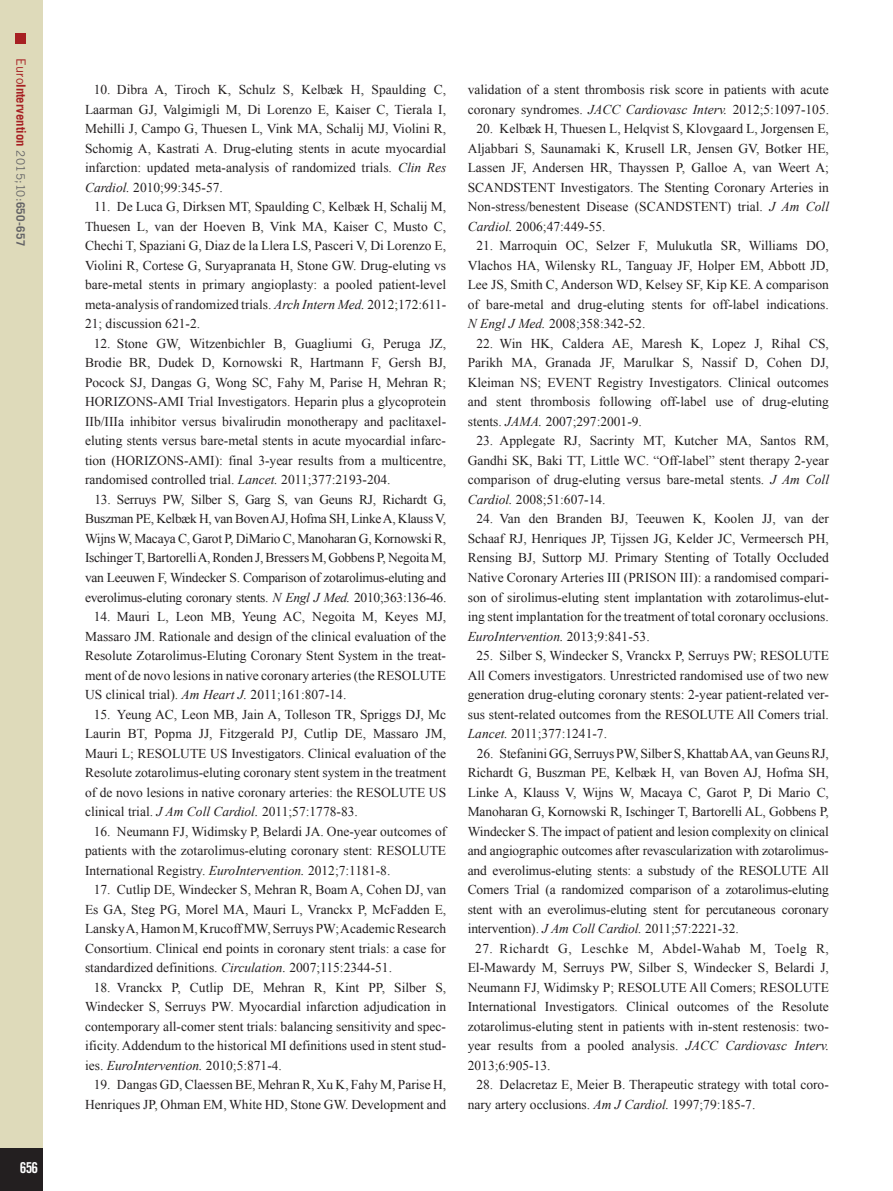
<style>
.page{position:relative;width:893px;height:1191px;background:#fff}
.page>*{position:absolute;margin:0;border:0;box-sizing:border-box;transform-origin:0 0}
.t1{font:15px "+TPOMPO Trade Gothic LT Std Bd Cn 20";color:#fff}
.t2{font:13.5px/19.5px "+LKLAFT Times New Roman";color:#231f20;text-align:justify}
.t3{font:italic 13.5px "+LEHDSE Times New Roman";color:#231f20}
.t4{font:700 12.75px "+GFWESX Trade Gothic LT Std";color:#a72023}
.s1{font-family:"+VAPLLA Trade Gothic LT Std";font-weight:400}
.s2{font-family:"+VAPLLA Trade Gothic LT Std";font-weight:400;font-size:11.7px;color:#636366}
.s3{font-size:11.7px;color:#636366}
.s4{font-family:"+LEHDSE Times New Roman";font-style:italic}
.s5{font-family:"+LKLAFT Times New Roman";font-style:normal}
</style>
<div class="page">
<div style="left:0;top:0;width:43px;height:1191px;background:#dedaba"></div>
<div style="left:0;top:1148px;width:43px;height:43px;background:#231f20"></div>
<div style="left:16px;top:34px;width:10px;height:10px;background:#a72023"></div>
<p class="t4" style="left:26px;top:58px;width:189px;rotate:90deg"><span class="s1">Euro</span>Intervention <span class="s2">2015;10:</span><span class="s3">650-657</span></p>
<p class="t1" style="left:20px;top:1162px;width:20px">656</p>
<p class="t2" style="left:85px;top:81px;width:363px;text-indent:9px">10. Dibra A, Tiroch K, Schulz S, Kelbæk H, Spaulding C, Laarman GJ, Valgimigli M, Di Lorenzo E, Kaiser C, Tierala I, Mehilli J, Campo G, Thuesen L, Vink MA, Schalij MJ, Violini R, Schomig A, Kastrati A. Drug-eluting stents in acute myocardial infarction: updated meta-analysis of randomized trials. <span class="s4">Clin Res Cardiol.</span> 2010;99:345-57.</p>
<p class="t2" style="left:85px;top:198px;width:363px;text-indent:9px">11. De Luca G, Dirksen MT, Spaulding C, Kelbæk H, Schalij M, Thuesen L, van der Hoeven B, Vink MA, Kaiser C, Musto C, Chechi T, Spaziani G, Diaz de la Llera LS, Pasceri V, Di Lorenzo E, Violini R, Cortese G, Suryapranata H, Stone GW. Drug-eluting vs bare-metal stents in primary angioplasty: a pooled patient-level meta-analysis of randomized trials. <span class="s4">Arch Intern Med.</span> 2012;172:611- 21; discussion 621-2.</p>
<p class="t2" style="left:85px;top:335px;width:363px;text-indent:9px">12. Stone GW, Witzenbichler B, Guagliumi G, Peruga JZ, Brodie BR, Dudek D, Kornowski R, Hartmann F, Gersh BJ, Pocock SJ, Dangas G, Wong SC, Fahy M, Parise H, Mehran R; HORIZONS-AMI Trial Investigators. Heparin plus a glycoprotein IIb/IIIa inhibitor versus bivalirudin monotherapy and paclitaxel&shy;eluting stents versus bare-metal stents in acute myocardial infarc&shy;tion (HORIZONS-AMI): final 3-year results from a multicentre, randomised controlled trial. <span class="s4">Lancet.</span> 2011;377:2193-204.</p>
<p class="t2" style="left:85px;top:491px;width:363px;text-indent:9px">13. Serruys PW, Silber S, Garg S, van Geuns RJ, Richardt G, Buszman PE, Kelbæk H, van Boven AJ, Hofma SH, Linke A, Klauss V, Wijns W, Macaya C, Garot P, DiMario C, Manoharan G, Kornowski R, Ischinger T, Bartorelli A, Ronden J, Bressers M, Gobbens P, Negoita M, van Leeuwen F, Windecker S. Comparison of zotarolimus-eluting and everolimus-eluting coronary stents. <span class="s4">N Engl J Med.</span> 2010;363:136-46.</p>
<p class="t2" style="left:85px;top:608px;width:363px;text-indent:9px">14. Mauri L, Leon MB, Yeung AC, Negoita M, Keyes MJ, Massaro JM. Rationale and design of the clinical evaluation of the Resolute Zotarolimus-Eluting Coronary Stent System in the treat&shy;ment of de novo lesions in native coronary arteries (the RESOLUTE US clinical trial). <span class="s4">Am Heart J.</span> 2011;161:807-14.</p>
<p class="t2" style="left:85px;top:705px;width:363px;text-indent:9px">15. Yeung AC, Leon MB, Jain A, Tolleson TR, Spriggs DJ, Mc Laurin BT, Popma JJ, Fitzgerald PJ, Cutlip DE, Massaro JM, Mauri L; RESOLUTE US Investigators. Clinical evaluation of the Resolute zotarolimus-eluting coronary stent system in the treatment of de novo lesions in native coronary arteries: the RESOLUTE US clinical trial. <span class="s4">J Am Coll Cardiol.</span> 2011;57:1778-83.</p>
<p class="t2" style="left:85px;top:822px;width:363px;text-indent:9px">16. Neumann FJ, Widimsky P, Belardi JA. One-year outcomes of patients with the zotarolimus-eluting coronary stent: RESOLUTE International Registry. <span class="s4">EuroIntervention.</span> 2012;7:1181-8.</p>
<p class="t2" style="left:85px;top:881px;width:363px;text-indent:9px">17. Cutlip DE, Windecker S, Mehran R, Boam A, Cohen DJ, van Es GA, Steg PG, Morel MA, Mauri L, Vranckx P, McFadden E, Lansky A, Hamon M, Krucoff MW, Serruys PW; Academic Research Consortium. Clinical end points in coronary stent trials: a case for standardized definitions. <span class="s4">Circulation.</span> 2007;115:2344-51.</p>
<p class="t2" style="left:85px;top:978px;width:363px;text-indent:9px">18. Vranckx P, Cutlip DE, Mehran R, Kint PP, Silber S, Windecker S, Serruys PW. Myocardial infarction adjudication in contemporary all-comer stent trials: balancing sensitivity and spec&shy;ificity. Addendum to the historical MI definitions used in stent stud&shy;ies. <span class="s4">EuroIntervention.</span> 2010;5:871-4.</p>
<p class="t2" style="left:85px;top:1076px;width:363px;text-align:right">19. Dangas GD, Claessen BE, Mehran R, Xu K, Fahy M, Parise H,<br>Henriques JP, Ohman EM, White HD, Stone GW. Development and</p>
<p class="t2" style="left:468px;top:81px;width:363px">validation of a stent thrombosis risk score in patients with acute coronary syndromes. <span class="s4">JACC Cardiovasc Interv.</span> 2012;5:1097-105.</p>
<p class="t2" style="left:468px;top:120px;width:363px;text-indent:9px">20. Kelbæk H, Thuesen L, Helqvist S, Klovgaard L, Jorgensen E, Aljabbari S, Saunamaki K, Krusell LR, Jensen GV, Botker HE, Lassen JF, Andersen HR, Thayssen P, Galloe A, van Weert A; SCANDSTENT Investigators. The Stenting Coronary Arteries in Non-stress/benestent Disease (SCANDSTENT) trial. <span class="s4">J Am Coll Cardiol.</span> 2006;47:449-55.</p>
<p class="t2" style="left:468px;top:237px;width:363px;text-indent:9px">21. Marroquin OC, Selzer F, Mulukutla SR, Williams DO, Vlachos HA, Wilensky RL, Tanguay JF, Holper EM, Abbott JD, Lee JS, Smith C, Anderson WD, Kelsey SF, Kip KE. A comparison of bare-metal and drug-eluting stents for off-label indications.<br><span class="s4">N Engl J Med.</span> 2008;358:342-52.</p>
<p class="t2" style="left:468px;top:335px;width:363px;text-indent:9px">22. Win HK, Caldera AE, Maresh K, Lopez J, Rihal CS, Parikh MA, Granada JF, Marulkar S, Nassif D, Cohen DJ, Kleiman NS; EVENT Registry Investigators. Clinical outcomes and stent thrombosis following off-label use of drug-eluting stents. <span class="s4">JAMA.</span> 2007;297:2001-9.</p>
<p class="t2" style="left:468px;top:432px;width:363px;text-indent:9px">23. Applegate RJ, Sacrinty MT, Kutcher MA, Santos RM, Gandhi SK, Baki TT, Little WC. “Off-label” stent therapy 2-year comparison of drug-eluting versus bare-metal stents. <span class="s4">J Am Coll Cardiol.</span> 2008;51:607-14.</p>
<p class="t2" style="left:468px;top:510px;width:363px;text-indent:9px">24. Van den Branden BJ, Teeuwen K, Koolen JJ, van der Schaaf RJ, Henriques JP, Tijssen JG, Kelder JC, Vermeersch PH, Rensing BJ, Suttorp MJ. Primary Stenting of Totally Occluded Native Coronary Arteries III (PRISON III): a randomised compari&shy;son of sirolimus-eluting stent implantation with zotarolimus-elut&shy;ing stent implantation for the treatment of total coronary occlusions.</p>
<p class="t3" style="left:468px;top:631px;width:183px">EuroIntervention. <span class="s5">2013;9:841-53.</span></p>
<p class="t2" style="left:468px;top:647px;width:363px;text-indent:9px">25. Silber S, Windecker S, Vranckx P, Serruys PW; RESOLUTE All Comers investigators. Unrestricted randomised use of two new generation drug-eluting coronary stents: 2-year patient-related ver&shy;sus stent-related outcomes from the RESOLUTE All Comers trial.<br><span class="s4">Lancet.</span> 2011;377:1241-7.</p>
<p class="t2" style="left:468px;top:744px;width:363px;text-indent:9px">26. Stefanini GG, Serruys PW, Silber S, Khattab AA, van Geuns RJ, Richardt G, Buszman PE, Kelbæk H, van Boven AJ, Hofma SH, Linke A, Klauss V, Wijns W, Macaya C, Garot P, Di Mario C, Manoharan G, Kornowski R, Ischinger T, Bartorelli AL, Gobbens P, Windecker S. The impact of patient and lesion complexity on clinical and angiographic outcomes after revascularization with zotarolimus&shy;and everolimus-eluting stents: a substudy of the RESOLUTE All Comers Trial (a randomized comparison of a zotarolimus-eluting stent with an everolimus-eluting stent for percutaneous coronary intervention). <span class="s4">J Am Coll Cardiol.</span> 2011;57:2221-32.</p>
<p class="t2" style="left:468px;top:939px;width:363px;text-indent:7px">27. Richardt G, Leschke M, Abdel-Wahab M, Toelg R, El-Mawardy M, Serruys PW, Silber S, Windecker S, Belardi J, Neumann FJ, Widimsky P; RESOLUTE All Comers; RESOLUTE International Investigators. Clinical outcomes of the Resolute zotarolimus-eluting stent in patients with in-stent restenosis: two&shy;year results from a pooled analysis. <span class="s4">JACC Cardiovasc Interv.<br></span>2013;6:905-13.</p>
<p class="t2" style="left:468px;top:1076px;width:363px;text-indent:9px">28. Delacretaz E, Meier B. Therapeutic strategy with total coro&shy;nary artery occlusions. <span class="s4">Am J Cardiol.</span> 1997;79:185-7.</p>
</div>
